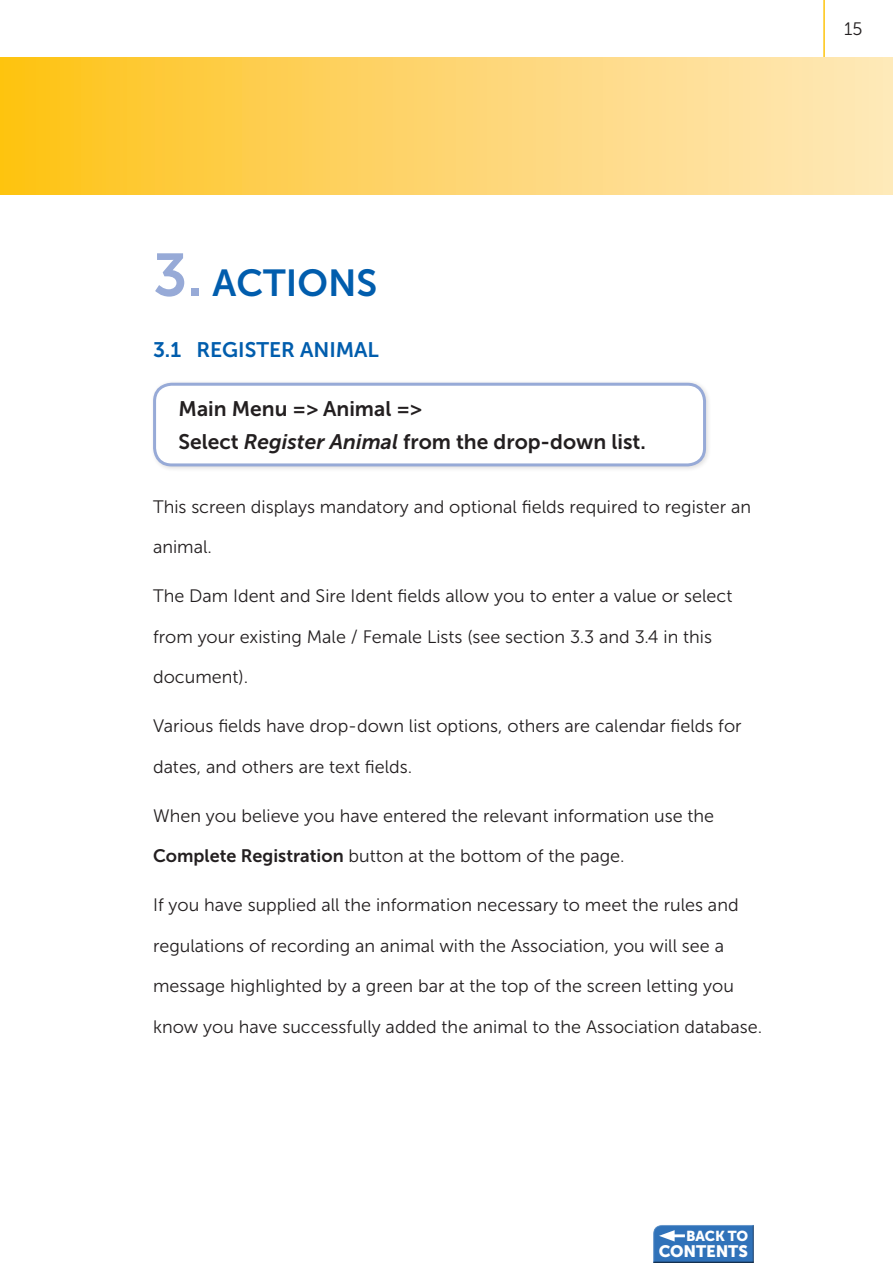
<style>
.page{position:relative;width:893px;height:1263px;background:#fff}
.page>*{position:absolute;margin:0;border:0;box-sizing:border-box;transform-origin:0 0}
.t1{font:37.5px "Museo Sans 700";color:#015dad}
.t2{font:21px/33px "Museo Sans 700";color:#231f20}
.t3{font:21px "Museo Sans 700";color:#015dad}
.t4{font:18px "Museo Sans 300";color:#231f20}
.t5{font:16.5px "Museo Sans 900";letter-spacing:-.01em;color:#fff}
.t6{font:14.4px "Museo Sans 900";letter-spacing:-.01em;color:#fff}
.s1{font-size:60px;color:#97aad7}
.s2{font-style:italic}
.s3{font-family:"Museo Sans 700"}
</style>
<div class="page">
<hr style="left:823px;top:0;width:2px;height:57px;background:#fec40e">
<div style="left:150px;top:379px;width:562px;height:93px;background:#231f20;opacity:.15"></div>
<div style="left:155px;top:384px;width:549px;height:81px;background:#fff;border-radius:17px"></div>
<div style="left:153px;top:383px;width:553px;height:83px;border:3px solid #97aad7;border-radius:17px"></div>
<div style="left:0;top:57px;width:893px;height:137px;background:linear-gradient(to right,#fec319,#ffe8c0)"></div>
<svg style="left:653px;top:1225px;width:101px;height:38px;background:#3875b7"></svg>
<p class="t4" style="left:844px;top:19px;width:20px">15</p>
<h1 class="t1" style="left:153px;top:262px;width:226px"><span class="s1">3.</span> ACTIONS</h1>
<p class="t3" style="left:153px;top:338px;width:227px">3.1 REGISTER ANIMAL</p>
<p class="t2" style="left:179px;top:392px;width:469px">Main Menu =&gt; Animal =&gt;<br>Select <span class="s2">Register Animal</span> from the drop-down list.</p>
<p class="t4" style="left:153px;top:497px;width:599px">This screen displays mandatory and optional fields required to register an</p>
<p class="t4" style="left:153px;top:537px;width:60px">animal.</p>
<p class="t4" style="left:153px;top:586px;width:581px">The Dam Ident and Sire Ident fields allow you to enter a value or select</p>
<p class="t4" style="left:153px;top:627px;width:560px">from your existing Male / Female Lists (see section 3.3 and 3.4 in this</p>
<p class="t4" style="left:153px;top:667px;width:97px">document).</p>
<p class="t4" style="left:153px;top:716px;width:590px">Various fields have drop-down list options, others are calendar fields for</p>
<p class="t4" style="left:153px;top:757px;width:261px">dates, and others are text fields.</p>
<p class="t4" style="left:153px;top:806px;width:563px">When you believe you have entered the relevant information use the</p>
<p class="t4" style="left:153px;top:846px;width:473px"><span class="s3">Complete Registration</span> button at the bottom of the page.</p>
<p class="t4" style="left:153px;top:895px;width:587px">If you have supplied all the information necessary to meet the rules and</p>
<p class="t4" style="left:153px;top:936px;width:572px">regulations of recording an animal with the Association, you will see a</p>
<p class="t4" style="left:153px;top:976px;width:582px">message highlighted by a green bar at the top of the screen letting you</p>
<p class="t4" style="left:153px;top:1017px;width:611px">know you have successfully added the animal to the Association database.</p>
<p class="t6" style="left:686px;top:1228px;width:64px">BACK TO</p>
<p class="t5" style="left:659px;top:1241px;width:91px">CONTENTS</p>
</div>
